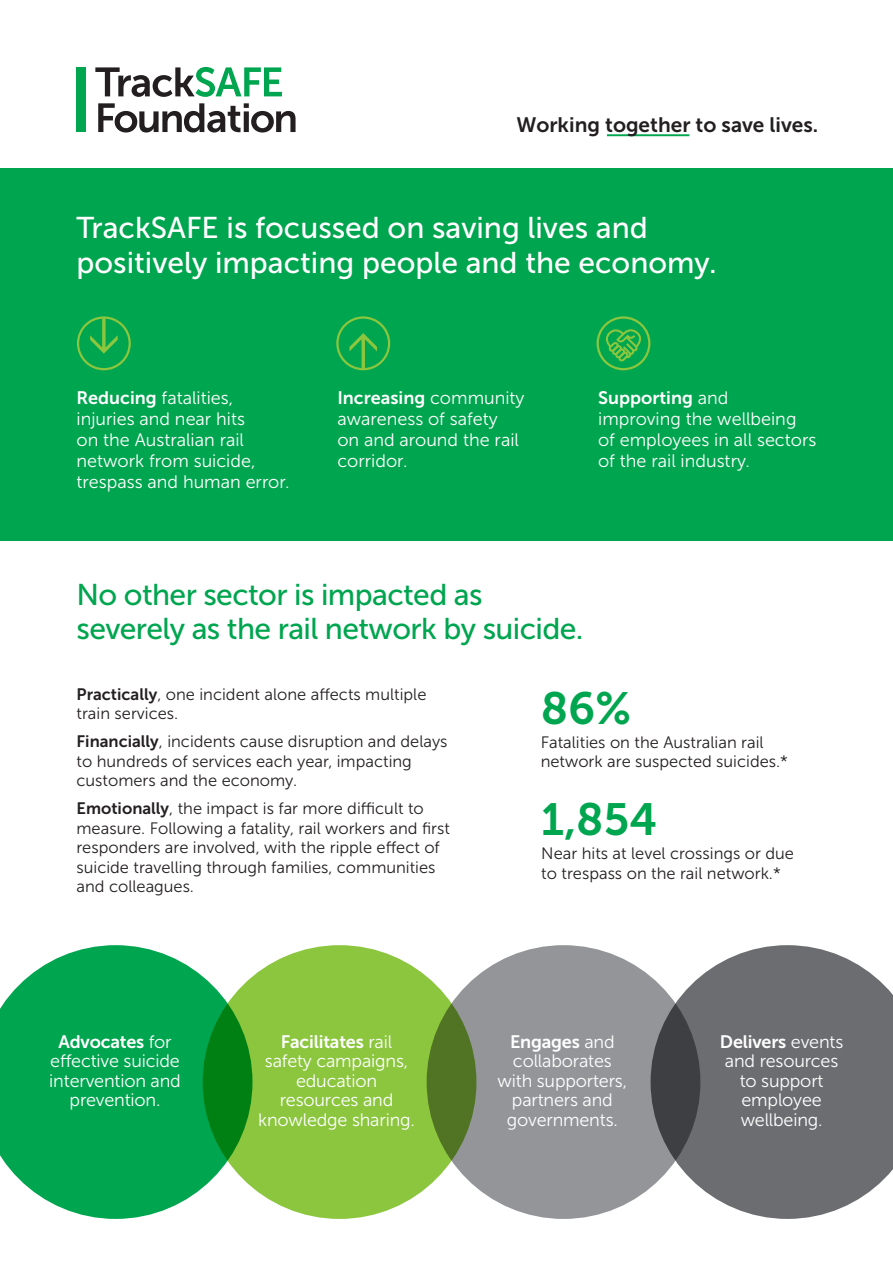
<style>
.page{position:relative;width:893px;height:1263px;background:#fff}
.page>*{position:absolute;margin:0;border:0;box-sizing:border-box;transform-origin:0 0}
.t1{font:45px "Museo Sans 700";color:#00a54f}
.t2{font:30px/34.5px "Museo Sans 500";color:#fff}
.t3{font:30px/34.5px "Museo Sans 500";letter-spacing:-.02em;color:#00a54f}
.t4{font:20.85px "Museo Sans 700";color:#231f20}
.t5{font:18px/19.5px "Museo Sans 300";letter-spacing:-.005em;color:#fff;text-align:center}
.t6{font:16.5px/19.5px "Museo Sans 300";color:#231f20}
.s1{font-family:"Museo Sans 700"}
</style>
<div class="page">
<svg style="left:0;top:945px;width:250px;height:274px;fill:#00a54f"></svg>
<div style="left:203px;top:945px;width:273px;height:274px;background:#8bc63e;border-radius:50%"></div>
<div style="left:427px;top:945px;width:273px;height:274px;background:#939598;border-radius:50%"></div>
<svg style="left:651px;top:945px;width:242px;height:274px;fill:#6c6d70"></svg>
<div style="left:0;top:168px;width:893px;height:373px;background:#00a54f"></div>
<svg style="left:98px;top:103px;width:198px;height:30px"></svg>
<svg style="left:95px;top:67px;width:187px;height:30px"></svg>
<div style="left:77px;top:67px;width:9px;height:65px;background:#00a54f"></div>
<svg style="left:349px;top:333px;width:28px;height:36px"></svg>
<div style="left:336px;top:316px;width:54px;height:54px;border:2px solid #8bc63e;border-radius:50%"></div>
<svg style="left:606px;top:319px;width:35px;height:43px"></svg>
<div style="left:597px;top:316px;width:53px;height:54px;border:2px solid #8bc63e;border-radius:50%"></div>
<svg style="left:90px;top:319px;width:28px;height:35px"></svg>
<div style="left:77px;top:316px;width:54px;height:54px;border:2px solid #8bc63e;border-radius:50%"></div>
<hr style="left:607px;top:134px;width:82px;height:2px;background:#00a54f">
<p class="t4" style="left:517px;top:113px;width:303px">Working together to save lives.</p>
<p class="t2" style="left:77px;top:211px;width:642px">TrackSAFE is focussed on saving lives and positively impacting people and the economy.</p>
<p class="t5" style="left:77px;top:388px;width:215px;line-height:21px;text-align:left"><span class="s1">Reducing</span> fatalities, injuries and near hits<br>on the Australian rail network from suicide, trespass and human error.</p>
<p class="t5" style="left:337px;top:388px;width:189px;line-height:21px;text-align:left"><span class="s1">Increasing</span> community awareness of safety<br>on and around the rail corridor.</p>
<p class="t5" style="left:598px;top:388px;width:220px;line-height:21px;text-align:left"><span class="s1">Supporting</span> and<br>improving the wellbeing of employees in all sectors of the rail industry.</p>
<p class="t3" style="left:77px;top:577px;width:508px">No other sector is impacted as severely as the rail network by suicide.</p>
<p class="t6" style="left:77px;top:684px;width:351px"><span class="s1">Practically</span>, one incident alone affects multiple train services.</p>
<p class="t6" style="left:77px;top:732px;width:372px"><span class="s1">Financially</span>, incidents cause disruption and delays to hundreds of services each year, impacting customers and the economy.</p>
<p class="t6" style="left:77px;top:799px;width:375px"><span class="s1">Emotionally</span>, the impact is far more difficult to measure. Following a fatality, rail workers and first responders are involved, with the ripple effect of suicide travelling through families, communities and colleagues.</p>
<p class="t1" style="left:541px;top:683px;width:92px">86%</p>
<p class="t6" style="left:541px;top:733px;width:249px">Fatalities on the Australian rail network are suspected suicides.*</p>
<p class="t1" style="left:541px;top:794px;width:118px">1,854</p>
<p class="t6" style="left:541px;top:844px;width:254px">Near hits at level crossings or due to trespass on the rail network.*</p>
<p class="t5" style="left:498px;top:1032px;width:131px"><span class="s1">Engages</span> and collaborates with supporters, partners and governments.</p>
<p class="t5" style="left:49px;top:1032px;width:133px"><span class="s1">Advocates</span> for effective suicide intervention and prevention.</p>
<p class="t5" style="left:258px;top:1032px;width:158px"><span class="s1">Facilitates</span> rail safety campaigns, education resources and knowledge sharing.</p>
<p class="t5" style="left:720px;top:1032px;width:125px"><span class="s1">Delivers</span> events and resources to support employee wellbeing.</p>
</div>
